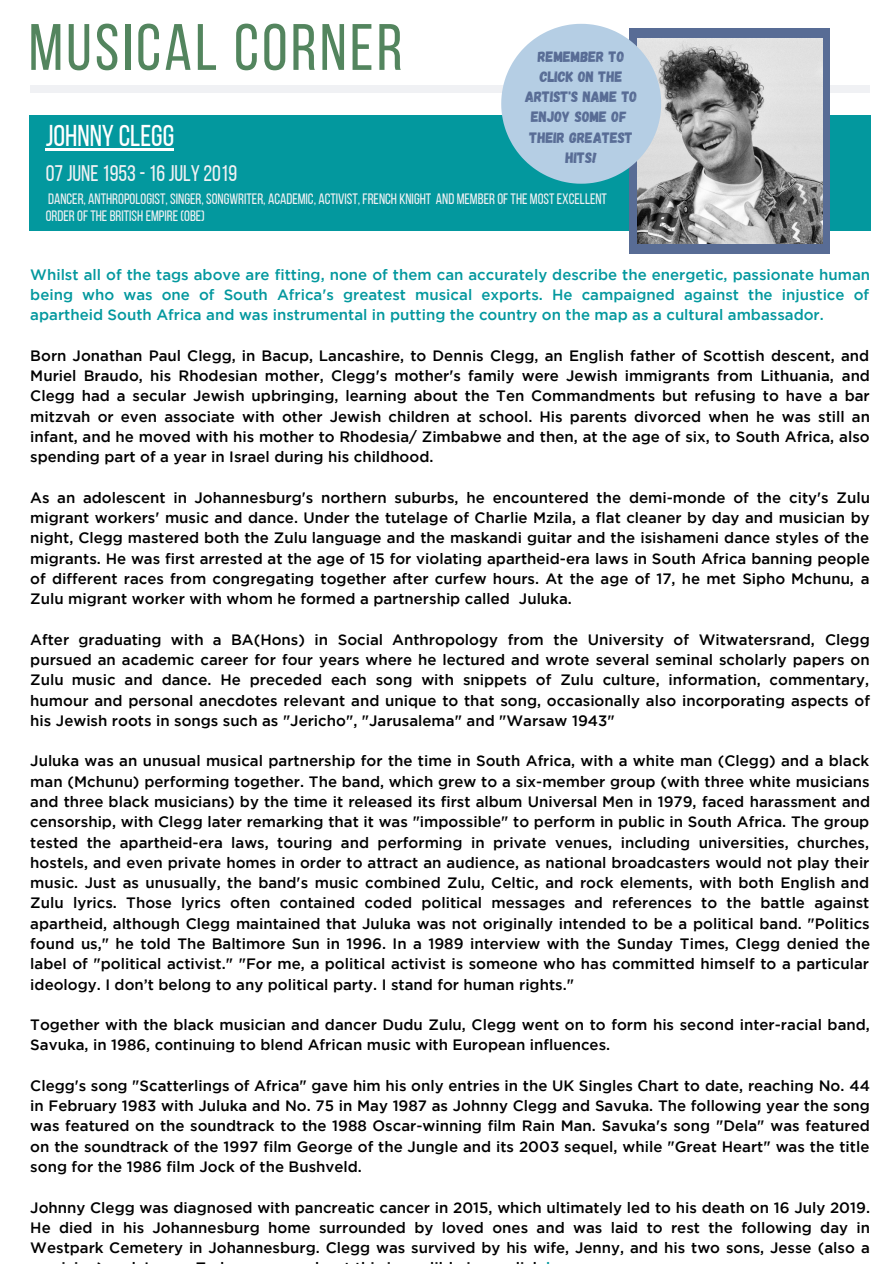
<style>
.page{position:relative;width:894px;height:1264px;background:#fff}
.page>*{position:absolute;margin:0;border:0;box-sizing:border-box;transform-origin:0 0}
.t1{font:65.4px "Bebas Neue";letter-spacing:.05em;color:#53855e}
.t2{font:30px "Bebas Neue";color:#fff}
.t3{font:22.5px "Bebas Neue";color:#f0f1f4}
.t4{font:500 15px/20.2px "Gotham";color:#000;text-align:justify}
.t5{font:500 15px/20.2px "Gotham";color:#03989e;text-align:justify}
.t6{font:15px/17px "Bebas Neue";color:#f0f1f4}
.t7{font:15px/20.2px "Gagalin";color:#586c95;text-align:center}
</style>
<div class="page">
<div style="left:30px;top:85px;width:839px;height:8px;background:#f0f1f4"></div>
<div style="left:29px;top:115px;width:841px;height:115px;background:#03989e"></div>
<div style="left:629px;top:28px;width:200px;height:226px;background:#586c95"></div>
<hr style="left:46px;top:148px;width:128px;height:3px;background:#fff">
<img style="left:637px;top:38px;width:185px;height:205px">
<svg style="left:501px;top:24px;width:160px;height:160px"></svg>
<p class="t1" style="left:29px;top:21px;width:375px">MUSICAL CORNER</p>
<p class="t7" style="left:525px;top:45px;width:114px">REMEMBER TO<br>CLICK ON THE<br>ARTIST'S NAME TO<br>ENJOY SOME OF<br>THEIR GREATEST</p>
<p class="t7" style="left:565px;top:147px;width:33px">HITS!</p>
<p class="t2" style="left:46px;top:124px;width:130px">JOHNNY CLEGG</p>
<p class="t3" style="left:46px;top:164px;width:193px">07JUNE1953-16JULY 2019</p>
<p class="t6" style="left:46px;top:191px;width:562px">DANCER, ANTHROPOLOGIST, SINGER, SONGWRITER, ACADEMIC, ACTIVIST, FRENCH KNIGHT AND MEMBEROFTHE MOSTEXCELLENT<br>ORDEROFTHEBRITISH EMPIRE(OBE)</p>
<p class="t5" style="left:30px;top:265px;width:841px">Whilst all of the tags above are fitting, none of them can accurately describe the energetic, passionate human being who was one of South Africa's greatest musical exports. He campaigned against the injustice of apartheid South Africa and was instrumental in putting the country on the map as a cultural ambassador.</p>
<p class="t4" style="left:30px;top:346px;width:841px">Born Jonathan Paul Clegg, in Bacup, Lancashire, to Dennis Clegg, an English father of Scottish descent, and Muriel Braudo, his Rhodesian mother, Clegg's mother's family were Jewish immigrants from Lithuania, and Clegg had a secular Jewish upbringing, learning about the Ten Commandments but refusing to have a bar mitzvah or even associate with other Jewish children at school. His parents divorced when he was still an infant, and he moved with his mother to Rhodesia/ Zimbabwe and then, at the age of six, to South Africa, also spending part of a year in Israel during his childhood.</p>
<p class="t4" style="left:30px;top:488px;width:841px">As an adolescent in Johannesburg's northern suburbs, he encountered the demi-monde of the city's Zulu migrant workers' music and dance. Under the tutelage of Charlie Mzila, a flat cleaner by day and musician by night, Clegg mastered both the Zulu language and the maskandi guitar and the isishameni dance styles of the migrants. He was first arrested at the age of 15 for violating apartheid-era laws in South Africa banning people of different races from congregating together after curfew hours. At the age of 17, he met Sipho Mchunu, a Zulu migrant worker with whom he formed a partnership called Juluka.</p>
<p class="t4" style="left:30px;top:630px;width:841px">After graduating with a BA(Hons) in Social Anthropology from the University of Witwatersrand, Clegg pursued an academic career for four years where he lectured and wrote several seminal scholarly papers on Zulu music and dance. He preceded each song with snippets of Zulu culture, information, commentary, humour and personal anecdotes relevant and unique to that song, occasionally also incorporating aspects of his Jewish roots in songs such as "Jericho", "Jarusalema" and "Warsaw 1943"</p>
<p class="t4" style="left:30px;top:752px;width:841px">Juluka was an unusual musical partnership for the time in South Africa, with a white man (Clegg) and a black man (Mchunu) performing together. The band, which grew to a six-member group (with three white musicians and three black musicians) by the time it released its first album Universal Men in 1979, faced harassment and censorship, with Clegg later remarking that it was "impossible" to perform in public in South Africa. The group tested the apartheid-era laws, touring and performing in private venues, including universities, churches, hostels, and even private homes in order to attract an audience, as national broadcasters would not play their music. Just as unusually, the band's music combined Zulu, Celtic, and rock elements, with both English and Zulu lyrics. Those lyrics often contained coded political messages and references to the battle against apartheid, although Clegg maintained that Juluka was not originally intended to be a political band. "Politics found us," he told The Baltimore Sun in 1996. In a 1989 interview with the Sunday Times, Clegg denied the label of "political activist." "For me, a political activist is someone who has committed himself to a particular ideology. I don’t belong to any political party. I stand for human rights."</p>
<p class="t4" style="left:30px;top:1015px;width:840px">Together with the black musician and dancer Dudu Zulu, Clegg went on to form his second inter-racial band,<br>Savuka, in 1986, continuing to blend African music with European influences.</p>
<p class="t4" style="left:30px;top:1076px;width:840px">Clegg's song "Scatterlings of Africa" gave him his only entries in the UK Singles Chart to date, reaching No. 44 in February 1983 with Juluka and No. 75 in May 1987 as Johnny Clegg and Savuka. The following year the song was featured on the soundtrack to the 1988 Oscar-winning film Rain Man. Savuka's song "Dela" was featured on the soundtrack of the 1997 film George of the Jungle and its 2003 sequel, while "Great Heart" was the title song for the 1986 film Jock of the Bushveld.</p>
<p class="t4" style="left:30px;top:1198px;width:841px">Johnny Clegg was diagnosed with pancreatic cancer in 2015, which ultimately led to his death on 16 July 2019.<br>He died in his Johannesburg home surrounded by loved ones and was laid to rest the following day in Westpark Cemetery in Johannesburg. Clegg was survived by his wife, Jenny, and his two sons, Jesse (also a</p>
</div>
